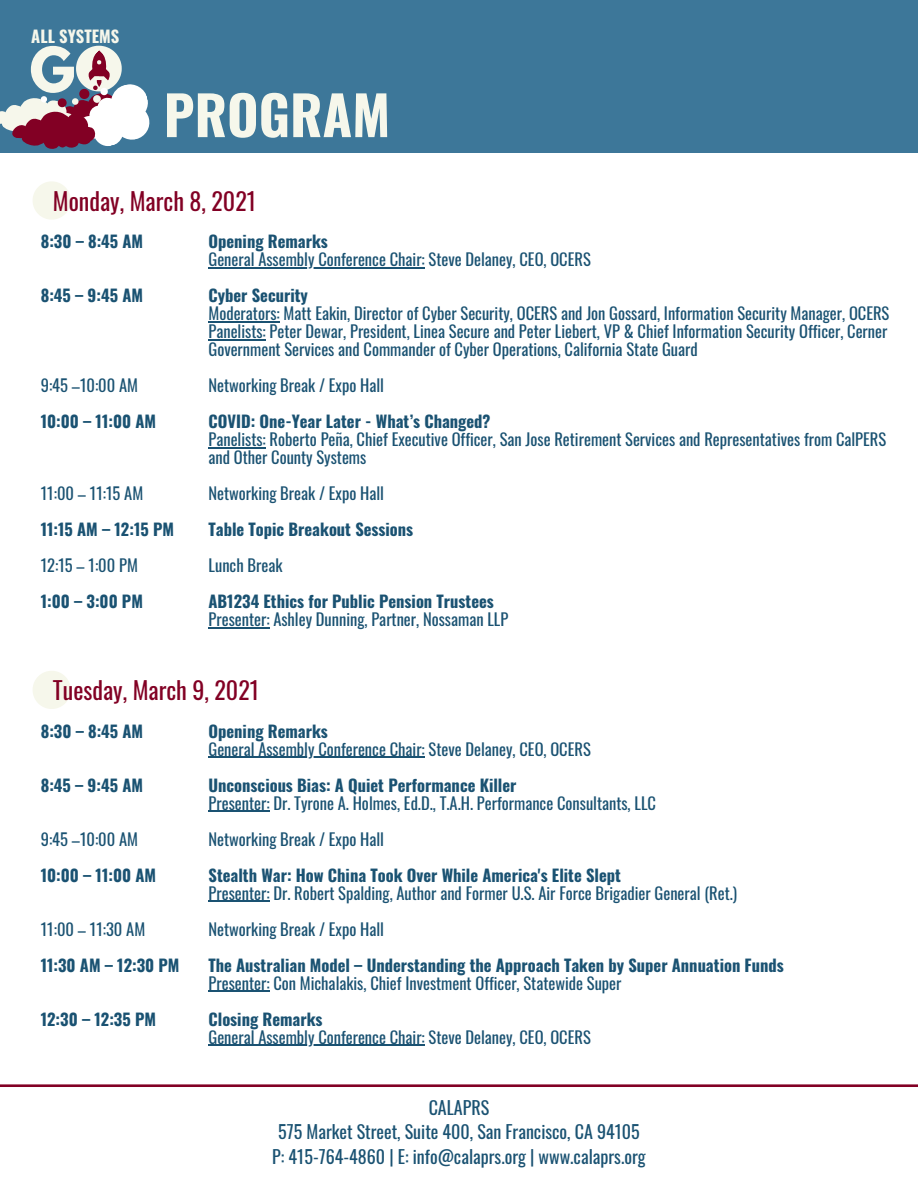
<style>
.page{position:relative;width:918px;height:1188px;background:#fff}
.page>*{position:absolute;margin:0;border:0;box-sizing:border-box;transform-origin:0 0}
.t1{font:700 55.05px "League Spartan";color:#f6f7eb}
.t2{font:700 54px "Oswald";color:#f6f7eb}
.t3{font:24px "Oswald";color:#820024}
.t4{font:18px/24.8px "Oswald";color:#1a5272;text-align:center}
.t5{font:16.5px/18px "Oswald";color:#1a5272}
.t6{font:700 16.5px "Oswald";color:#1a5272}
.t7{font:700 16.5px "Oswald";color:#f6f7eb}
</style>
<div class="page">
<div style="left:0;top:0;width:918px;height:153px;background:#3d7799"></div>
<svg style="left:0;top:46px;width:150px;height:103px"></svg>
<svg style="left:33px;top:181px;width:38px;height:39px"></svg>
<hr style="left:209px;top:267px;width:216px;height:2px;background:#1a5272">
<hr style="left:209px;top:321px;width:71px;height:2px;background:#1a5272">
<hr style="left:209px;top:339px;width:57px;height:2px;background:#1a5272">
<hr style="left:209px;top:447px;width:57px;height:2px;background:#1a5272">
<hr style="left:209px;top:627px;width:61px;height:2px;background:#1a5272">
<svg style="left:33px;top:671px;width:38px;height:38px"></svg>
<hr style="left:209px;top:757px;width:216px;height:1px;background:#1a5272">
<hr style="left:209px;top:811px;width:61px;height:1px;background:#1a5272">
<hr style="left:209px;top:901px;width:61px;height:1px;background:#1a5272">
<hr style="left:209px;top:991px;width:61px;height:1px;background:#1a5272">
<hr style="left:209px;top:1045px;width:216px;height:1px;background:#1a5272">
<svg style="left:0;top:1084px;width:918px;height:3px;background:#922241"></svg>
<p class="t7" style="left:31px;top:23px;width:89px">ALL SYSTEMS</p>
<h1 class="t1" style="left:30px;top:43px;width:47px">G</h1>
<h2 class="t2" style="left:164px;top:73px;width:228px">PROGRAM</h2>
<h3 class="t3" style="left:53px;top:182px;width:205px">Monday, March 8, 2021</h3>
<p class="t6" style="left:209px;top:229px;width:121px">Opening Remarks</p>
<p class="t5" style="left:209px;top:250px;width:384px">General Assembly Conference Chair: Steve Delaney, CEO, OCERS</p>
<p class="t6" style="left:209px;top:283px;width:101px">Cyber Security</p>
<p class="t5" style="left:209px;top:304px;width:682px">Moderators: Matt Eakin, Director of Cyber Security, OCERS and Jon Gossard, Information Security Manager, OCERS<br>Panelists: Peter Dewar, President, Linea Secure and Peter Liebert, VP &amp; Chief Information Security Officer, Cerner<br>Government Services and Commander of Cyber Operations, California State Guard</p>
<p class="t5" style="left:209px;top:376px;width:177px">Networking Break / Expo Hall</p>
<p class="t6" style="left:209px;top:409px;width:284px">COVID: One-Year Later - What’s Changed?</p>
<p class="t5" style="left:209px;top:430px;width:679px">Panelists: Roberto Peña, Chief Executive Officer, San Jose Retirement Services and Representatives from CalPERS and Other County Systems</p>
<p class="t5" style="left:209px;top:484px;width:177px">Networking Break / Expo Hall</p>
<p class="t6" style="left:209px;top:517px;width:206px">Table Topic Breakout Sessions</p>
<p class="t5" style="left:209px;top:556px;width:75px">Lunch Break</p>
<p class="t6" style="left:209px;top:589px;width:287px">AB1234 Ethics for Public Pension Trustees</p>
<p class="t5" style="left:209px;top:610px;width:301px">Presenter: Ashley Dunning, Partner, Nossaman LLP</p>
<p class="t6" style="left:41px;top:229px;width:104px">8:30 – 8:45 AM</p>
<p class="t6" style="left:41px;top:283px;width:104px">8:45 – 9:45 AM</p>
<p class="t5" style="left:41px;top:376px;width:99px">9:45 –10:00 AM</p>
<p class="t6" style="left:41px;top:409px;width:117px">10:00 – 11:00 AM</p>
<p class="t5" style="left:41px;top:484px;width:104px">11:00 – 11:15 AM</p>
<p class="t6" style="left:41px;top:517px;width:135px">11:15 AM – 12:15 PM</p>
<p class="t5" style="left:41px;top:556px;width:99px">12:15 – 1:00 PM</p>
<p class="t6" style="left:41px;top:589px;width:104px">1:00 – 3:00 PM</p>
<h3 class="t3" style="left:53px;top:671px;width:208px">Tuesday, March 9, 2021</h3>
<p class="t6" style="left:209px;top:718px;width:121px">Opening Remarks</p>
<p class="t5" style="left:209px;top:739px;width:384px">General Assembly Conference Chair: Steve Delaney, CEO, OCERS</p>
<p class="t6" style="left:209px;top:772px;width:309px">Unconscious Bias: A Quiet Performance Killer</p>
<p class="t5" style="left:209px;top:784px;width:449px;line-height:36px">Presenter: Dr. Tyrone A. Holmes, Ed.D., T.A.H. Performance Consultants, LLC<br>Networking Break / Expo Hall</p>
<p class="t6" style="left:209px;top:862px;width:414px">Stealth War: How China Took Over While America's Elite Slept</p>
<p class="t5" style="left:209px;top:874px;width:530px;line-height:36px">Presenter: Dr. Robert Spalding, Author and Former U.S. Air Force Brigadier General (Ret.)<br>Networking Break / Expo Hall</p>
<p class="t6" style="left:209px;top:952px;width:577px">The Australian Model – Understanding the Approach Taken by Super Annuation Funds</p>
<p class="t5" style="left:209px;top:973px;width:415px">Presenter: Con Michalakis, Chief Investment Officer, Statewide Super</p>
<p class="t6" style="left:209px;top:1006px;width:116px">Closing Remarks</p>
<p class="t5" style="left:209px;top:1027px;width:384px">General Assembly Conference Chair: Steve Delaney, CEO, OCERS</p>
<p class="t6" style="left:41px;top:718px;width:104px">8:30 – 8:45 AM</p>
<p class="t6" style="left:41px;top:772px;width:104px">8:45 – 9:45 AM</p>
<p class="t5" style="left:41px;top:829px;width:99px">9:45 –10:00 AM</p>
<p class="t6" style="left:41px;top:862px;width:117px">10:00 – 11:00 AM</p>
<p class="t5" style="left:41px;top:919px;width:106px">11:00 – 11:30 AM</p>
<p class="t6" style="left:41px;top:952px;width:140px">11:30 AM – 12:30 PM</p>
<p class="t6" style="left:41px;top:1006px;width:117px">12:30 – 12:35 PM</p>
<p class="t4" style="left:272px;top:1094px;width:375px">CALAPRS<br>575 Market Street, Suite 400, San Francisco, CA 94105<br>P: 415-764-4860 | E: info@calaprs.org | www.calaprs.org</p>
</div>
